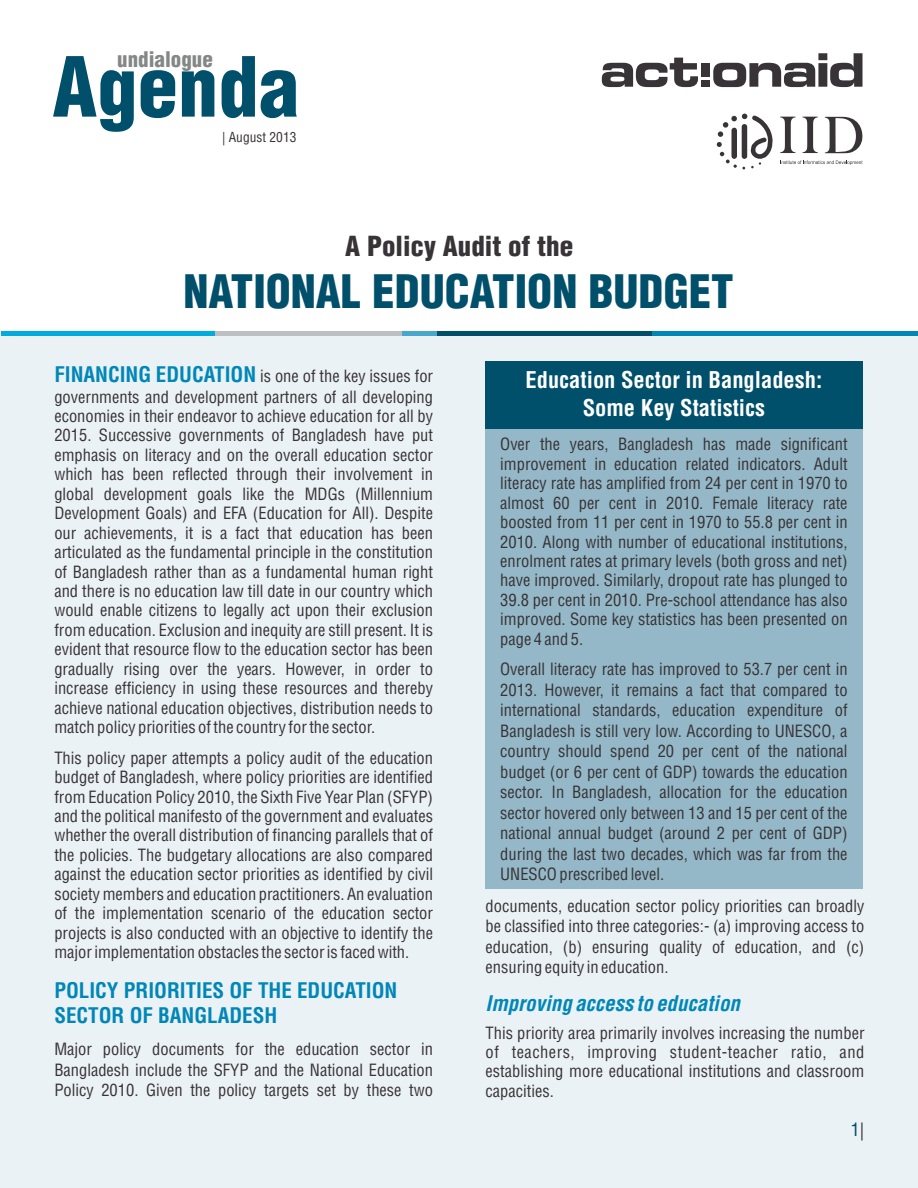
<style>
.page{position:relative;width:918px;height:1188px;background:#fff}
.page>*{position:absolute;margin:0;border:0;box-sizing:border-box;transform-origin:0 0}
.t1{font:900 condensed 80.7px "Helvetica";color:#004f6b}
.t2{font:900 condensed 45px "Helvetica";color:#004f6b}
.t3{font:900 condensed 27px "Helvetica";color:#383336}
.t4{font:700 condensed 22.5px/27.9px "Helvetica";color:#fff;text-align:center}
.t5{font:700 condensed 21px/24.8px "Helvetica";color:#0087b8}
.t6{font:italic 700 condensed 21px "Helvetica";color:#0087b8}
.t7{font:900 condensed 21px "Helvetica";color:#858787}
.t8{font:condensed 18px "Helvetica";color:#004f6b}
.t9{font:condensed 16.5px/19.5px "Helvetica";color:#383336;text-align:justify}
.t10{font:condensed 13.5px "Helvetica";color:#383336}
.s1{color:#383336}
</style>
<div class="page">
<div style="left:0;top:335px;width:918px;height:853px;background:#ebf2f5"></div>
<svg style="left:780px;top:117px;width:16px;height:36px"></svg>
<svg style="left:802px;top:117px;width:16px;height:36px"></svg>
<svg style="left:825px;top:117px;width:38px;height:36px"></svg>
<svg style="left:781px;top:160px;width:82px;height:5px"></svg>
<svg style="left:717px;top:114px;width:56px;height:55px"></svg>
<svg style="left:602px;top:58px;width:96px;height:29px"></svg>
<svg style="left:713px;top:53px;width:150px;height:34px"></svg>
<div style="left:701px;top:63px;width:9px;height:14px;background:#383336"></div>
<div style="left:701px;top:80px;width:9px;height:7px;background:#383336"></div>
<hr style="left:1px;top:331px;width:214px;height:4px;background:#00abde">
<hr style="left:215px;top:331px;width:215px;height:4px;background:#bdbfc2">
<hr style="left:402px;top:331px;width:36px;height:4px;background:#45a8cc">
<hr style="left:438px;top:331px;width:214px;height:4px;background:#004f6b">
<hr style="left:652px;top:331px;width:266px;height:4px;background:#0087b8">
<div style="left:485px;top:361px;width:377px;height:528px;background:#94b8c7"></div>
<div style="left:485px;top:361px;width:377px;height:68px;background:#004f6b"></div>
<p class="t7" style="left:117px;top:51px;width:97px">undialogue</p>
<h1 class="t1" style="left:52px;top:56px;width:248px">Agenda</h1>
<p class="t10" style="left:222px;top:132px;width:76px">| August 2013</p>
<h3 class="t3" style="left:345px;top:236px;width:230px">A Policy Audit of the</h3>
<h2 class="t2" style="left:183px;top:274px;width:552px">NATIONAL EDUCATION BUDGET</h2>
<p class="t5" style="left:54px;top:364px;width:203px">FINANCING EDUCATION</p>
<p class="t9" style="left:54px;top:368px;width:380px;text-indent:206px">is one of the key issues for governments and development partners of all developing economies in their endeavor to achieve education for all by 2015. Successive governments of Bangladesh have put emphasis on literacy and on the overall education sector which has been reflected through their involvement in global development goals like the MDGs (Millennium Development Goals) and EFA (Education for All). Despite our achievements, it is a fact that education has been articulated as the fundamental principle in the constitution of Bangladesh rather than as a fundamental human right and there is no education law till date in our country which would enable citizens to legally act upon their exclusion from education. Exclusion and inequity are still present. It is evident that resource flow to the education sector has been gradually rising over the years. However, in order to increase efficiency in using these resources and thereby achieve national education objectives, distribution needs to match policy priorities of the country for the sector.</p>
<p class="t9" style="left:54px;top:750px;width:380px">This policy paper attempts a policy audit of the education budget of Bangladesh, where policy priorities are identified from Education Policy 2010, the Sixth Five Year Plan (SFYP) and the political manifesto of the government and evaluates whether the overall distribution of financing parallels that of the policies. The budgetary allocations are also compared against the education sector priorities as identified by civil society members and education practitioners. An evaluation of the implementation scenario of the education sector projects is also conducted with an objective to identify the major implementation obstacles the sector is faced with.</p>
<p class="t5" style="left:54px;top:980px;width:345px">POLICY PRIORITIES OF THE EDUCATION<br>SECTOR OF BANGLADESH</p>
<p class="t9" style="left:54px;top:1041px;width:380px;line-height:20.4px">Major policy documents for the education sector in Bangladesh include the SFYP and the National Education Policy 2010. Given the policy targets set by these two</p>
<h3 class="t4" style="left:526px;top:368px;width:298px">Education Sector in Bangladesh:<br>Some Key Statistics</h3>
<p class="t9" style="left:500px;top:437px;width:349px">Over the years, Bangladesh has made significant improvement in education related indicators. Adult literacy rate has amplified from 24 per cent in 1970 to almost 60 per cent in 2010. Female literacy rate boosted from 11 per cent in 1970 to 55.8 per cent in 2010. Along with number of educational institutions, enrolment rates at primary levels (both gross and net) have improved. Similarly, dropout rate has plunged to 39.8 per cent in 2010. Pre-school attendance has also improved. Some key statistics has been presented on page 4 and 5.</p>
<p class="t9" style="left:500px;top:661px;width:349px;line-height:20.4px">Overall literacy rate has improved to 53.7 per cent in 2013. However, it remains a fact that compared to international standards, education expenditure of Bangladesh is still very low. According to UNESCO, a country should spend 20 per cent of the national budget (or 6 per cent of GDP) towards the education sector. In Bangladesh, allocation for the education sector hovered only between 13 and 15 per cent of the national annual budget (around 2 per cent of GDP) during the last two decades, which was far from the UNESCO prescribed level.</p>
<p class="t9" style="left:486px;top:897px;width:380px;line-height:20.4px">documents, education sector policy priorities can broadly be classified into three categories:- (a) improving access to education, (b) ensuring quality of education, and (c) ensuring equity in education.</p>
<p class="t6" style="left:486px;top:995px;width:256px">Improving access to education</p>
<p class="t9" style="left:486px;top:1025px;width:380px">This priority area primarily involves increasing the number of teachers, improving student-teacher ratio, and establishing more educational institutions and classroom capacities.</p>
<p class="t8" style="left:851px;top:1123px;width:15px">1<span class="s1">|</span></p>
</div>
